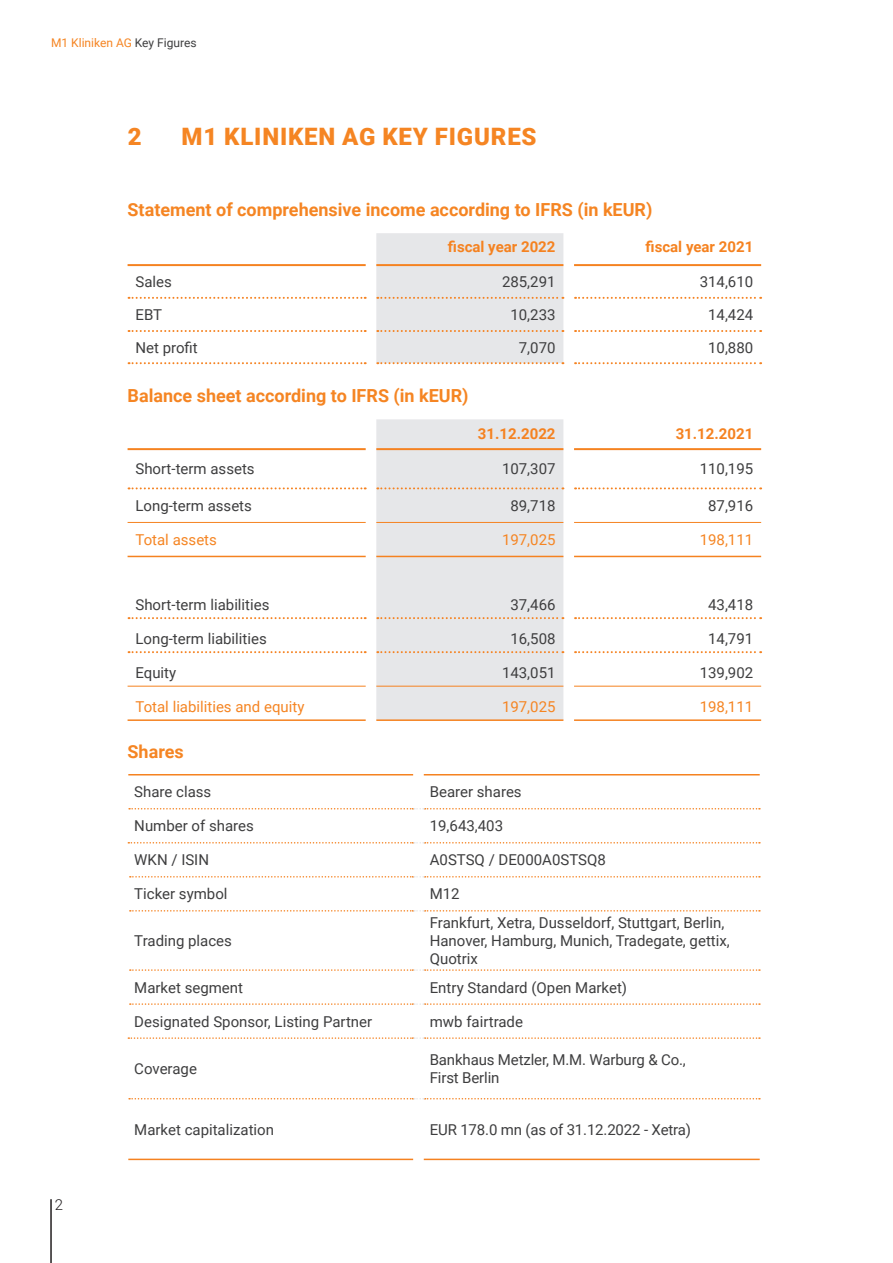
<style>
.page{position:relative;width:893px;height:1263px;background:#fff}
.page>*{position:absolute;margin:0;border:0;box-sizing:border-box;transform-origin:0 0}
.t1{font:900 24px "Roboto";letter-spacing:.035em;color:#f58523}
.t2{font:700 18px "Roboto";color:#f58523}
.t3{font:15px/18px "Roboto";color:#3e3e3f}
.t4{font:15px "Roboto";color:#f58523}
.t5{font:700 15px "Roboto";color:#f58220}
.t6{font:300 15px "Roboto";color:#231f20}
.t7{font:12px "Roboto";color:#f58523}
.s1{color:#3e3e3f}
</style>
<div class="page">
<hr style="left:50px;top:1199px;width:2px;height:64px;background:#231f20">
<hr style="left:128px;top:264px;width:238px;height:2px;background:#f58220">
<svg style="left:129px;top:297px;width:237px;height:2px"></svg>
<svg style="left:129px;top:330px;width:237px;height:2px"></svg>
<svg style="left:129px;top:362px;width:237px;height:2px"></svg>
<div style="left:376px;top:233px;width:187px;height:131px;background:#e6e7e9"></div>
<svg style="left:574px;top:264px;width:187px;height:100px"></svg>
<div style="left:376px;top:419px;width:187px;height:300px;background:#e6e7e9"></div>
<svg style="left:574px;top:450px;width:187px;height:236px"></svg>
<hr style="left:128px;top:719px;width:238px;height:2px;background:#f58220">
<hr style="left:376px;top:719px;width:187px;height:2px;background:#f58220">
<hr style="left:574px;top:719px;width:187px;height:2px;background:#f58220">
<hr style="left:128px;top:448px;width:238px;height:2px;background:#f58220">
<hr style="left:376px;top:448px;width:187px;height:2px;background:#f58220">
<hr style="left:574px;top:448px;width:187px;height:2px;background:#f58220">
<svg style="left:129px;top:487px;width:237px;height:2px"></svg>
<svg style="left:377px;top:487px;width:186px;height:2px"></svg>
<svg style="left:575px;top:487px;width:186px;height:2px"></svg>
<hr style="left:128px;top:522px;width:238px;height:1px;background:#f58220">
<hr style="left:574px;top:522px;width:187px;height:1px;background:#f58220">
<svg style="left:129px;top:617px;width:237px;height:2px"></svg>
<div style="left:376px;top:522px;width:187px;height:97px;background:#e6e7e9"></div>
<svg style="left:575px;top:617px;width:186px;height:2px"></svg>
<svg style="left:129px;top:651px;width:237px;height:2px"></svg>
<svg style="left:377px;top:651px;width:186px;height:2px"></svg>
<svg style="left:575px;top:651px;width:186px;height:2px"></svg>
<hr style="left:128px;top:686px;width:238px;height:1px;background:#f58220">
<hr style="left:376px;top:686px;width:187px;height:1px;background:#f58220">
<hr style="left:574px;top:686px;width:187px;height:1px;background:#f58220">
<hr style="left:128px;top:556px;width:238px;height:1px;background:#f58220">
<hr style="left:376px;top:556px;width:187px;height:1px;background:#f58220">
<hr style="left:574px;top:556px;width:187px;height:1px;background:#f58220">
<hr style="left:128px;top:774px;width:285px;height:1px;background:#f58220">
<hr style="left:424px;top:774px;width:336px;height:1px;background:#f58220">
<hr style="left:128px;top:1158px;width:285px;height:2px;background:#f58220">
<hr style="left:424px;top:1158px;width:336px;height:2px;background:#f58220">
<svg style="left:129px;top:808px;width:631px;height:1px"></svg>
<svg style="left:128px;top:842px;width:632px;height:1px"></svg>
<svg style="left:130px;top:876px;width:630px;height:1px"></svg>
<svg style="left:130px;top:910px;width:630px;height:1px"></svg>
<svg style="left:130px;top:969px;width:630px;height:2px"></svg>
<svg style="left:130px;top:1003px;width:630px;height:2px"></svg>
<svg style="left:128px;top:1037px;width:632px;height:2px"></svg>
<svg style="left:129px;top:1098px;width:631px;height:1px"></svg>
<p class="t7" style="left:51px;top:35px;width:147px">M1 Kliniken AG <span class="s1">Key Figures</span></p>
<h1 class="t1" style="left:128px;top:120px;width:15px">2</h1>
<h1 class="t1" style="left:182px;top:120px;width:357px">M1 KLINIKEN AG KEY FIGURES</h1>
<p class="t2" style="left:128px;top:197px;width:526px">Statement of comprehensive income according to IFRS (in kEUR)</p>
<p class="t5" style="left:448px;top:237px;width:109px">fiscal year 2022</p>
<p class="t5" style="left:646px;top:237px;width:109px">fiscal year 2021</p>
<p class="t3" style="left:135px;top:272px;width:38px">Sales</p>
<p class="t3" style="left:502px;top:272px;width:55px">285,291</p>
<p class="t3" style="left:700px;top:272px;width:55px">314,610</p>
<p class="t3" style="left:135px;top:305px;width:28px">EBT</p>
<p class="t3" style="left:510px;top:305px;width:47px">10,233</p>
<p class="t3" style="left:708px;top:305px;width:47px">14,424</p>
<p class="t3" style="left:135px;top:338px;width:64px">Net profit</p>
<p class="t3" style="left:519px;top:338px;width:38px">7,070</p>
<p class="t3" style="left:708px;top:338px;width:47px">10,880</p>
<p class="t2" style="left:128px;top:383px;width:343px">Balance sheet according to IFRS (in kEUR)</p>
<p class="t5" style="left:478px;top:423px;width:79px">31.12.2022</p>
<p class="t5" style="left:676px;top:423px;width:79px">31.12.2021</p>
<p class="t3" style="left:135px;top:459px;width:121px">Short-term assets</p>
<p class="t3" style="left:502px;top:459px;width:55px">107,307</p>
<p class="t3" style="left:700px;top:459px;width:55px">110,195</p>
<p class="t3" style="left:135px;top:496px;width:118px">Long-term assets</p>
<p class="t3" style="left:510px;top:496px;width:47px">89,718</p>
<p class="t3" style="left:708px;top:496px;width:47px">87,916</p>
<p class="t4" style="left:135px;top:529px;width:83px">Total assets</p>
<p class="t4" style="left:502px;top:529px;width:55px">197,025</p>
<p class="t4" style="left:700px;top:529px;width:55px">198,111</p>
<p class="t3" style="left:135px;top:595px;width:136px">Short-term liabilities</p>
<p class="t3" style="left:510px;top:595px;width:47px">37,466</p>
<p class="t3" style="left:708px;top:595px;width:47px">43,418</p>
<p class="t3" style="left:135px;top:629px;width:133px">Long-term liabilities</p>
<p class="t3" style="left:510px;top:629px;width:47px">16,508</p>
<p class="t3" style="left:708px;top:629px;width:47px">14,791</p>
<p class="t3" style="left:135px;top:663px;width:42px">Equity</p>
<p class="t3" style="left:502px;top:663px;width:55px">143,051</p>
<p class="t3" style="left:700px;top:663px;width:55px">139,902</p>
<p class="t4" style="left:135px;top:696px;width:170px">Total liabilities and equity</p>
<p class="t4" style="left:502px;top:696px;width:55px">197,025</p>
<p class="t4" style="left:700px;top:696px;width:55px">198,111</p>
<p class="t2" style="left:128px;top:738px;width:58px">Shares</p>
<p class="t3" style="left:134px;top:782px;width:79px">Share class</p>
<p class="t3" style="left:430px;top:782px;width:93px">Bearer shares</p>
<p class="t3" style="left:134px;top:816px;width:121px">Number of shares</p>
<p class="t3" style="left:430px;top:816px;width:75px">19,643,403</p>
<p class="t3" style="left:134px;top:850px;width:76px">WKN / ISIN</p>
<p class="t3" style="left:430px;top:850px;width:177px">A0STSQ / DE000A0STSQ8</p>
<p class="t3" style="left:134px;top:884px;width:95px">Ticker symbol</p>
<p class="t3" style="left:430px;top:884px;width:31px">M12</p>
<p class="t3" style="left:134px;top:931px;width:99px">Trading places</p>
<p class="t3" style="left:430px;top:913px;width:302px">Frankfurt, Xetra, Dusseldorf, Stuttgart, Berlin,<br>Hanover, Hamburg, Munich, Tradegate, gettix,<br>Quotrix</p>
<p class="t3" style="left:134px;top:978px;width:110px">Market segment</p>
<p class="t3" style="left:430px;top:978px;width:199px">Entry Standard (Open Market)</p>
<p class="t3" style="left:134px;top:1012px;width:239px">Designated Sponsor, Listing Partner</p>
<p class="t3" style="left:430px;top:1012px;width:95px">mwb fairtrade</p>
<p class="t3" style="left:134px;top:1059px;width:64px">Coverage</p>
<p class="t3" style="left:430px;top:1050px;width:258px">Bankhaus Metzler, M.M. Warburg &amp; Co.,<br>First Berlin</p>
<p class="t6" style="left:55px;top:1194px;width:10px">2</p>
<p class="t3" style="left:134px;top:1120px;width:141px">Market capitalization</p>
<p class="t3" style="left:430px;top:1120px;width:263px">EUR 178.0 mn (as of 31.12.2022 - Xetra)</p>
</div>
